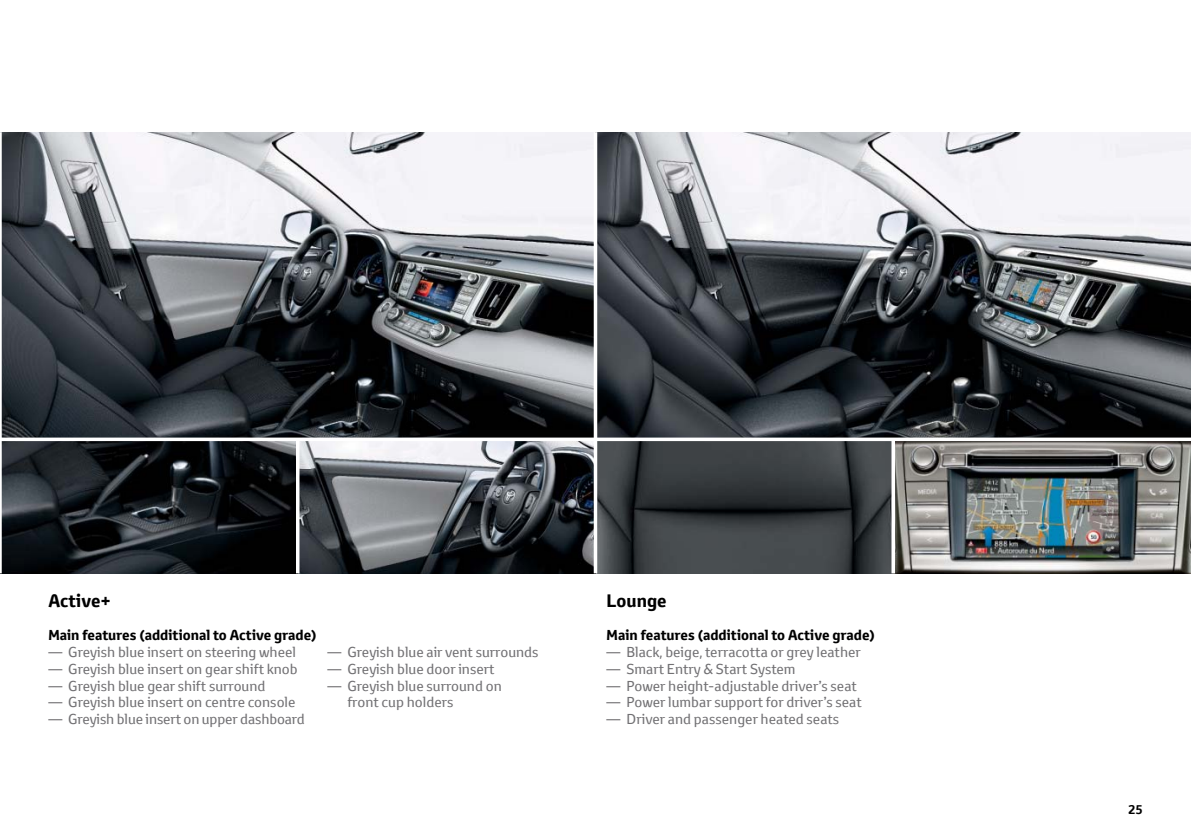
<style>
.page{position:relative;width:1191px;height:834px;background:#fff}
.page>*{position:absolute;margin:0;border:0;box-sizing:border-box;transform-origin:0 0}
.t1{font:700 17.5px "Toyota Text";color:#000}
.t2{font:14px/16.8px "Toyota Text";color:#717073}
.t3{font:700 14px "Toyota Text";color:#000}
.t4{font:700 12.25px "Toyota Text";color:#000}
</style>
<div class="page">
<img style="left:597px;top:441px;width:294px;height:132px">
<img style="left:895px;top:441px;width:296px;height:132px">
<svg style="left:299px;top:441px;width:295px;height:132px;background:#5e6267"></svg>
<svg style="left:2px;top:132px;width:592px;height:305px"></svg>
<svg style="left:597px;top:132px;width:594px;height:305px"></svg>
<svg style="left:2px;top:441px;width:294px;height:132px;background:#171b1f"></svg>
<svg style="left:891px;top:441px;width:1px;height:132px"></svg>
<svg style="left:2px;top:437px;width:1189px;height:1px"></svg>
<p class="t1" style="left:48px;top:589px;width:64px">Active+</p>
<p class="t3" style="left:48px;top:626px;width:270px">Main features (additional to Active grade)</p>
<p class="t2" style="left:48px;top:643px;width:249px">— Greyish blue insert on steering wheel</p>
<p class="t2" style="left:48px;top:660px;width:251px">— Greyish blue insert on gear shift knob</p>
<p class="t2" style="left:48px;top:676px;width:219px">— Greyish blue gear shift surround</p>
<p class="t2" style="left:48px;top:693px;width:249px">— Greyish blue insert on centre console</p>
<p class="t2" style="left:48px;top:710px;width:258px">— Greyish blue insert on upper dashboard</p>
<p class="t2" style="left:327px;top:643px;width:213px">— Greyish blue air vent surrounds</p>
<p class="t2" style="left:327px;top:660px;width:169px">— Greyish blue door insert</p>
<p class="t2" style="left:347px;top:676px;width:156px;text-indent:-20px">— Greyish blue surround on front cup holders</p>
<p class="t1" style="left:606px;top:589px;width:62px">Lounge</p>
<p class="t3" style="left:606px;top:626px;width:270px">Main features (additional to Active grade)</p>
<p class="t2" style="left:606px;top:643px;width:256px">— Black, beige, terracotta or grey leather</p>
<p class="t2" style="left:606px;top:660px;width:190px">— Smart Entry &amp; Start System</p>
<p class="t2" style="left:606px;top:676px;width:252px">— Power height-adjustable driver’s seat</p>
<p class="t2" style="left:606px;top:693px;width:257px">— Power lumbar support for driver’s seat</p>
<p class="t2" style="left:606px;top:710px;width:234px">— Driver and passenger heated seats</p>
<p class="t4" style="left:1128px;top:800px;width:16px">25</p>
</div>
